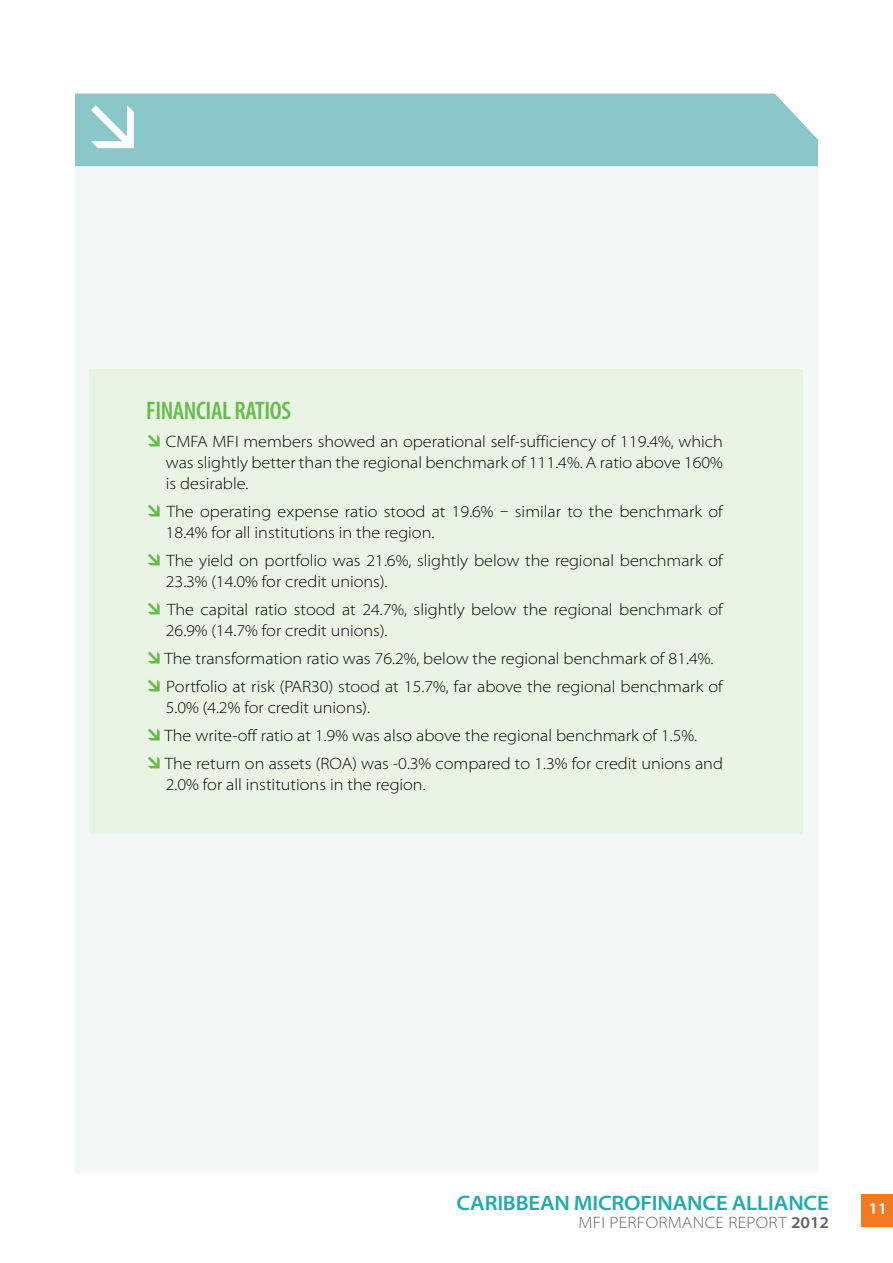
<style>
.page{position:relative;width:893px;height:1263px;background:#fff}
.page>*{position:absolute;margin:0;border:0;box-sizing:border-box;transform-origin:0 0}
.t1{font:600 condensed 25.5px "Myriad Pro";letter-spacing:-.015em;color:#65bc4b}
.t2{font:600 semi-expanded 21px "Myriad Pro";letter-spacing:-.01em;color:#20abad}
.t3{font:300 semi-expanded 16.5px/21px "Myriad Pro";color:#000}
.t4{font:300 semi-expanded 16.5px "Myriad Pro";letter-spacing:.02em;color:#5e6168}
.t5{font:600 semi-expanded 16.5px "Myriad Pro";color:#fff}
.s1{color:#65bc4b}
.s2{font-weight:600}
</style>
<div class="page">
<div style="left:861px;top:1194px;width:32px;height:32px;background:#f47920"></div>
<div style="left:75px;top:166px;width:743px;height:1007px;background:#f3f8f7"></div>
<div style="left:89px;top:370px;width:714px;height:464px;background:#eaf4e4"></div>
<div style="left:75px;top:94px;width:743px;height:72px;background:#8bc6c9"></div>
<div style="left:91px;top:105px;width:43px;height:43px;background:#8bc6c9"></div>
<h1 class="t1" style="left:146px;top:396px;width:146px">FINANCIAL RATIOS</h1>
<p class="t3" style="left:166px;top:431px;width:559px;text-align:justify;text-indent:-20px"><span class="s1">→</span> CMFA MFI members showed an operational self-sufficiency of 119.4%, which was slightly better than the regional benchmark of 111.4%. A ratio above 160% is desirable.</p>
<p class="t3" style="left:166px;top:501px;width:558px;text-indent:-20px"><span class="s1">→</span> The operating expense ratio stood at 19.6% – similar to the benchmark of<br>18.4% for all institutions in the region.</p>
<p class="t3" style="left:166px;top:550px;width:559px;text-indent:-20px"><span class="s1">→</span> The yield on portfolio was 21.6%, slightly below the regional benchmark of<br>23.3% (14.0% for credit unions).</p>
<p class="t3" style="left:166px;top:599px;width:559px;text-indent:-20px"><span class="s1">→</span> The capital ratio stood at 24.7%, slightly below the regional benchmark of<br>26.9% (14.7% for credit unions).</p>
<p class="t3" style="left:146px;top:648px;width:568px"><span class="s1">→</span> The transformation ratio was 76.2%, below the regional benchmark of 81.4%.</p>
<p class="t3" style="left:166px;top:676px;width:558px;text-indent:-20px"><span class="s1">→</span> Portfolio at risk (PAR30) stood at 15.7%, far above the regional benchmark of<br>5.0% (4.2% for credit unions).</p>
<p class="t3" style="left:146px;top:725px;width:552px"><span class="s1">→</span> The write-off ratio at 1.9% was also above the regional benchmark of 1.5%.</p>
<p class="t3" style="left:166px;top:753px;width:559px;text-indent:-20px"><span class="s1">→</span> The return on assets (ROA) was -0.3% compared to 1.3% for credit unions and<br>2.0% for all institutions in the region.</p>
<p class="t2" style="left:457px;top:1191px;width:374px">CARIBBEAN MICROFINANCE ALLIANCE</p>
<p class="t4" style="left:578px;top:1213px;width:252px">MFI PERFORMANCE REPORT <span class="s2">2012</span></p>
<p class="t5" style="left:868px;top:1199px;width:21px">11</p>
</div>
